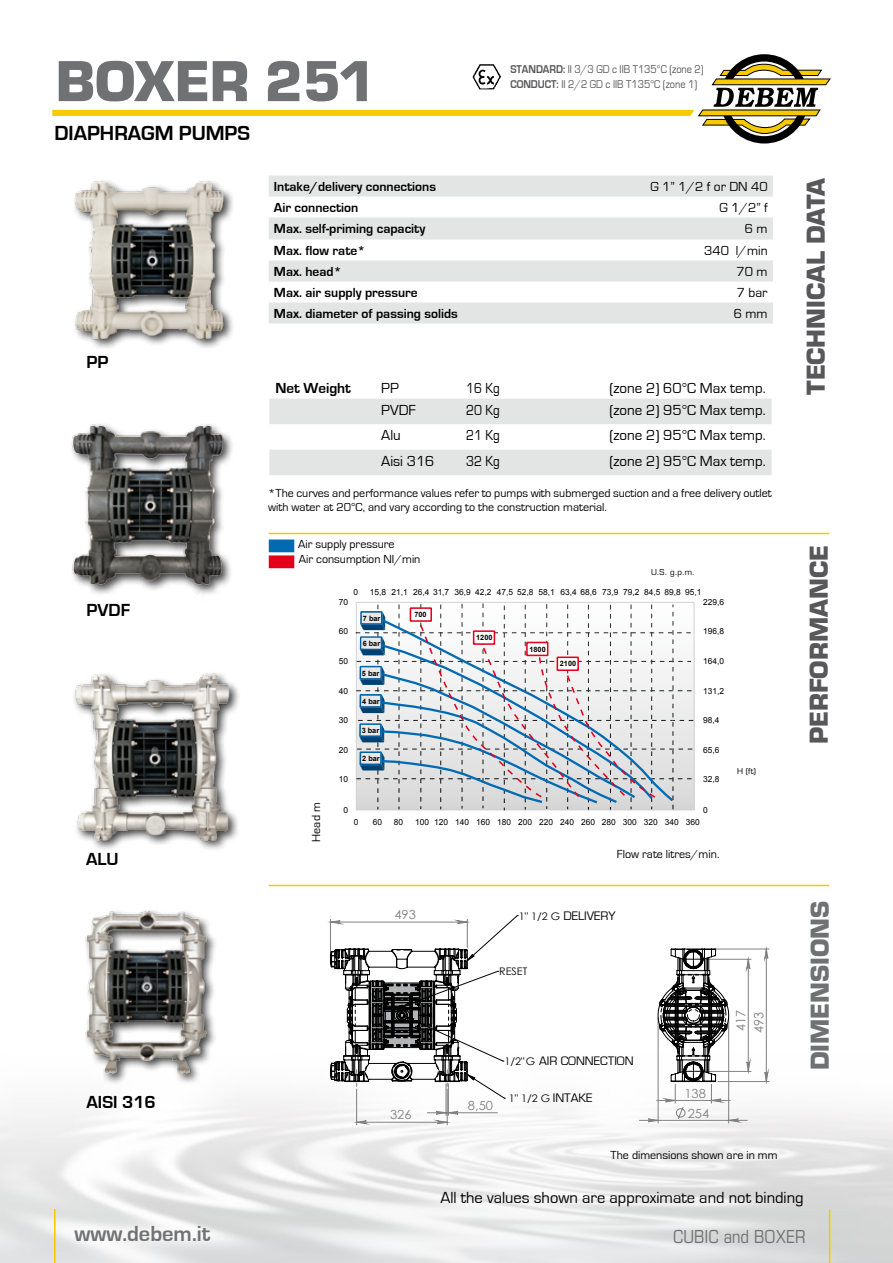
<style>
.page{position:relative;width:893px;height:1263px;background:#fff}
.page>*{position:absolute;margin:0;border:0;box-sizing:border-box;transform-origin:0 0}
.t1{font:60px "Eurostile T Blac";color:#707172}
.t2{font:600 27.6px "Eurostile";color:#000}
.t3{font:27px "Eurostile T Blac";color:#58585a}
.t4{font:27px "Eurostile T Blac";color:#707172}
.t5{font:700 22.5px "Eurostile";color:#707172}
.t6{font:700 21px "Eurostile";color:#000}
.t7{font:700 18px "Eurostile";color:#000}
.t8{font:condensed 18px "Eurostile";color:#707172}
.t9{font:16.5px "Eurostile";color:#000}
.t10{font:15px "Eurostile";color:#000}
.t11{font:15px "Eurostile";color:#000;scale:.86 1}
.t12{font:700 15px "Eurostile";color:#000}
.t13{font:700 13.5px "Eurostile";color:#000}
.t14{font:13.5px "Eurostile";color:#000}
.t15{font:12.9px/18px "Century Gothic";color:#808080}
.t16{font:12.75px "Eurostile";color:#000}
.t17{font:12.6px "Century Gothic";color:#808080}
.t18{font:12px/13.5px "Eurostile";color:#000}
.t19{font:11.7px/15.1px "Eurostile";color:#58585a;scale:.88 1}
.t20{font:10.5px "Century Gothic";color:#000}
.t21{font:8.4px "Arial";color:#000}
.t22{font:7.95px "Eurostile";color:#000}
.t23{font:700 7.35px "Arial";color:#000}
.s1{font-weight:700}
</style>
<div class="page">
<svg style="left:52px;top:54px;width:779px;height:90px"></svg>
<hr style="left:829px;top:1209px;width:1px;height:54px;background:#f7c900">
<hr style="left:54px;top:1209px;width:2px;height:54px;background:#f7c900">
<div style="left:269px;top:555px;width:25px;height:13px;background:#e2001a;border:2px solid #e2001a"></div>
<div style="left:269px;top:539px;width:25px;height:13px;background:#006ab3;border:2px solid #006ab3"></div>
<hr style="left:269px;top:533px;width:560px;height:1px;background:#f7c900">
<hr style="left:269px;top:885px;width:560px;height:1px;background:#f7c900">
<svg style="left:269px;top:176px;width:504px;height:147px;fill:#e3e4e4"></svg>
<img style="left:473px;top:64px;width:28px;height:25px">
<svg style="left:356px;top:603px;width:337px;height:207px"></svg>
<svg style="left:269px;top:399px;width:503px;height:76px"></svg>
<div style="left:83px;top:907px;width:135px;height:178px;background:#000;opacity:.75"></div>
<img style="left:77px;top:908px;width:138px;height:172px">
<img style="left:74px;top:673px;width:165px;height:176px">
<img style="left:71px;top:424px;width:161px;height:171px">
<div style="left:72px;top:179px;width:163px;height:171px;background:#000;opacity:.75"></div>
<img style="left:72px;top:179px;width:160px;height:166px">
<svg style="left:279px;top:915px;width:517px;height:249px"></svg>
<hr style="left:278px;top:889px;width:1px;height:275px;background:#000">
<hr style="left:278px;top:1262px;width:518px;height:1px;background:#000">
<hr style="left:799px;top:889px;width:1px;height:275px;background:#000">
<hr style="left:278px;top:889px;width:518px;height:1px;background:#000">
<hr style="left:728px;top:1018px;width:1px;height:105px;background:#808080">
<hr style="left:658px;top:1018px;width:1px;height:105px;background:#808080">
<hr style="left:356px;top:1089px;width:1px;height:36px;background:#808080">
<hr style="left:447px;top:1089px;width:1px;height:36px;background:#808080">
<hr style="left:718px;top:1081px;width:51px;height:1px;background:#808080">
<hr style="left:714px;top:949px;width:55px;height:1px;background:#808080">
<hr style="left:706px;top:959px;width:45px;height:1px;background:#808080">
<hr style="left:706px;top:1071px;width:45px;height:1px;background:#808080">
<svg style="left:764px;top:948px;width:4px;height:133px"></svg>
<svg style="left:330px;top:915px;width:188px;height:209px"></svg>
<svg style="left:639px;top:948px;width:111px;height:174px"></svg>
<h1 class="t1" style="left:55px;top:48px;width:322px">BOXER 251</h1>
<h3 class="t6" style="left:55px;top:122px;width:197px">DIAPHRAGM PUMPS</h3>
<p class="t19" style="left:510px;top:61px;width:221px"><span class="s1">STANDARD:</span> II 3/3 GD c IIB T135°C (zone 2)<br><span class="s1">CONDUCT:</span> II 2/2 GD c IIB T135°C (zone 1)</p>
<h3 class="t7" style="left:87px;top:352px;width:24px">PP</h3>
<p class="t13" style="left:274px;top:179px;width:164px">Intake/delivery connections</p>
<p class="t14" style="left:651px;top:179px;width:119px">G 1” 1/2 f or DN 40</p>
<p class="t13" style="left:274px;top:200px;width:86px">Air connection</p>
<p class="t14" style="left:719px;top:200px;width:50px">G 1/2” f</p>
<p class="t13" style="left:274px;top:221px;width:153px">Max. self-priming capacity</p>
<p class="t14" style="left:745px;top:221px;width:24px">6 m</p>
<p class="t13" style="left:274px;top:243px;width:93px">Max. flow rate*</p>
<p class="t14" style="left:704px;top:243px;width:65px">340 l/min</p>
<p class="t13" style="left:274px;top:264px;width:70px">Max. head*</p>
<p class="t14" style="left:736px;top:264px;width:33px">70 m</p>
<p class="t13" style="left:274px;top:285px;width:145px">Max. air supply pressure</p>
<p class="t14" style="left:737px;top:285px;width:32px">7 bar</p>
<p class="t13" style="left:274px;top:306px;width:185px">Max. diameter of passing solids</p>
<p class="t14" style="left:734px;top:306px;width:35px">6 mm</p>
<p class="t12" style="left:275px;top:380px;width:77px">Net Weight</p>
<p class="t10" style="left:381px;top:380px;width:19px">PP</p>
<p class="t11" style="left:466px;top:380px;width:40px">16 Kg</p>
<p class="t10" style="left:609px;top:380px;width:158px">(zone 2) 60°C Max temp.</p>
<p class="t10" style="left:381px;top:402px;width:36px">PVDF</p>
<p class="t11" style="left:466px;top:402px;width:40px">20 Kg</p>
<p class="t10" style="left:609px;top:402px;width:158px">(zone 2) 95°C Max temp.</p>
<p class="t10" style="left:381px;top:427px;width:21px">Alu</p>
<p class="t11" style="left:466px;top:427px;width:40px">21 Kg</p>
<p class="t10" style="left:609px;top:427px;width:158px">(zone 2) 95°C Max temp.</p>
<p class="t10" style="left:381px;top:453px;width:55px">Aisi 316</p>
<p class="t11" style="left:466px;top:453px;width:40px">32 Kg</p>
<p class="t10" style="left:609px;top:453px;width:158px">(zone 2) 95°C Max temp.</p>
<p class="t18" style="left:268px;top:486px;width:505px">*The curves and performance values refer to pumps with submerged suction and a free delivery outlet with water at 20°C, and vary according to the construction material.</p>
<h2 class="t2" style="left:246px;top:492px;width:165px">BOXER 250</h2>
<h3 class="t3" style="left:801px;top:395px;width:219px;rotate:-90deg">TECHNICAL DATA</h3>
<h3 class="t7" style="left:87px;top:600px;width:45px">PVDF</h3>
<p class="t18" style="left:298px;top:536px;width:124px;line-height:15.6px">Air supply pressure<br>Air consumption NI/min</p>
<h3 class="t3" style="left:804px;top:744px;width:200px;rotate:-90deg">PERFORMANCE</h3>
<p class="t22" style="left:651px;top:567px;width:45px">U.S. g.p.m.</p>
<p class="t21" style="left:354px;top:586px;width:6px">0</p>
<p class="t21" style="left:370px;top:586px;width:333px">15,8 21,1 26,4 31,7 36,9 42,2 47,5 52,8 58,1 63,4 68,6 73,9 79,2 84,5 89,8 95,1</p>
<p class="t21" style="left:703px;top:596px;width:22px">229,6</p>
<p class="t21" style="left:339px;top:596px;width:11px">70</p>
<p class="t23" style="left:414px;top:609px;width:14px">700</p>
<p class="t23" style="left:363px;top:614px;width:19px">7 bar</p>
<p class="t23" style="left:363px;top:639px;width:19px">6 bar</p>
<p class="t23" style="left:362px;top:668px;width:19px">5 bar</p>
<p class="t23" style="left:362px;top:697px;width:19px">4 bar</p>
<p class="t23" style="left:362px;top:726px;width:19px">3 bar</p>
<p class="t23" style="left:362px;top:753px;width:19px">2 bar</p>
<p class="t21" style="left:703px;top:626px;width:22px">196,8</p>
<p class="t21" style="left:339px;top:626px;width:11px">60</p>
<p class="t23" style="left:476px;top:633px;width:18px">1200</p>
<p class="t23" style="left:529px;top:644px;width:18px">1800</p>
<p class="t21" style="left:703px;top:655px;width:22px">164,0</p>
<p class="t21" style="left:339px;top:655px;width:11px">50</p>
<p class="t23" style="left:560px;top:659px;width:18px">2100</p>
<p class="t21" style="left:703px;top:685px;width:22px">131,2</p>
<p class="t21" style="left:339px;top:685px;width:11px">40</p>
<p class="t21" style="left:703px;top:715px;width:18px">98,4</p>
<p class="t21" style="left:339px;top:715px;width:11px">30</p>
<p class="t21" style="left:703px;top:744px;width:18px">65,6</p>
<p class="t21" style="left:339px;top:744px;width:11px">20</p>
<p class="t21" style="left:339px;top:774px;width:11px">10</p>
<p class="t21" style="left:703px;top:774px;width:18px">32,8</p>
<p class="t22" style="left:737px;top:766px;width:20px">H (ft)</p>
<p class="t18" style="left:310px;top:841px;width:41px;rotate:-90deg">Head m</p>
<p class="t21" style="left:344px;top:805px;width:6px">0</p>
<p class="t21" style="left:703px;top:804px;width:6px">0</p>
<p class="t21" style="left:354px;top:817px;width:6px">0</p>
<p class="t21" style="left:373px;top:817px;width:11px">60</p>
<p class="t21" style="left:394px;top:817px;width:11px">80</p>
<p class="t21" style="left:415px;top:817px;width:286px">100 120 140 160 180 200 220 240 260 280 300 320 340 360</p>
<h3 class="t7" style="left:86px;top:849px;width:34px">ALU</h3>
<p class="t18" style="left:617px;top:848px;width:104px">Flow rate litres/min.</p>
<p class="t17" style="left:394px;top:907px;width:23px">493</p>
<p class="t16" style="left:563px;top:909px;width:54px">DELIVERY</p>
<p class="t20" style="left:519px;top:909px;width:43px">1" 1/2 G</p>
<p class="t20" style="left:499px;top:965px;width:30px">RESET</p>
<p class="t16" style="left:539px;top:1054px;width:96px">AIR CONNECTION</p>
<p class="t20" style="left:504px;top:1055px;width:32px">1/2"G</p>
<p class="t15" style="left:732px;top:1032px;width:24px;rotate:-90deg">417<br>493</p>
<h3 class="t4" style="left:805px;top:1070px;width:171px;rotate:-90deg">DIMENSIONS</h3>
<h3 class="t7" style="left:87px;top:1092px;width:71px">AISI 316</h3>
<p class="t17" style="left:390px;top:1107px;width:23px">326</p>
<p class="t17" style="left:468px;top:1098px;width:27px">8,50</p>
<p class="t16" style="left:553px;top:1091px;width:41px">INTAKE</p>
<p class="t20" style="left:509px;top:1092px;width:43px">1" 1/2 G</p>
<p class="t17" style="left:684px;top:1085px;width:23px">138</p>
<p class="t17" style="left:688px;top:1105px;width:23px">254</p>
<p class="t18" style="left:611px;top:1148px;width:169px">The dimensions shown are in mm</p>
<h3 class="t9" style="left:440px;top:1188px;width:365px">All the values shown are approximate and not binding</h3>
<h3 class="t5" style="left:74px;top:1221px;width:137px">www.debem.it</h3>
<h3 class="t8" style="left:673px;top:1226px;width:134px">CUBIC and BOXER</h3>
</div>
